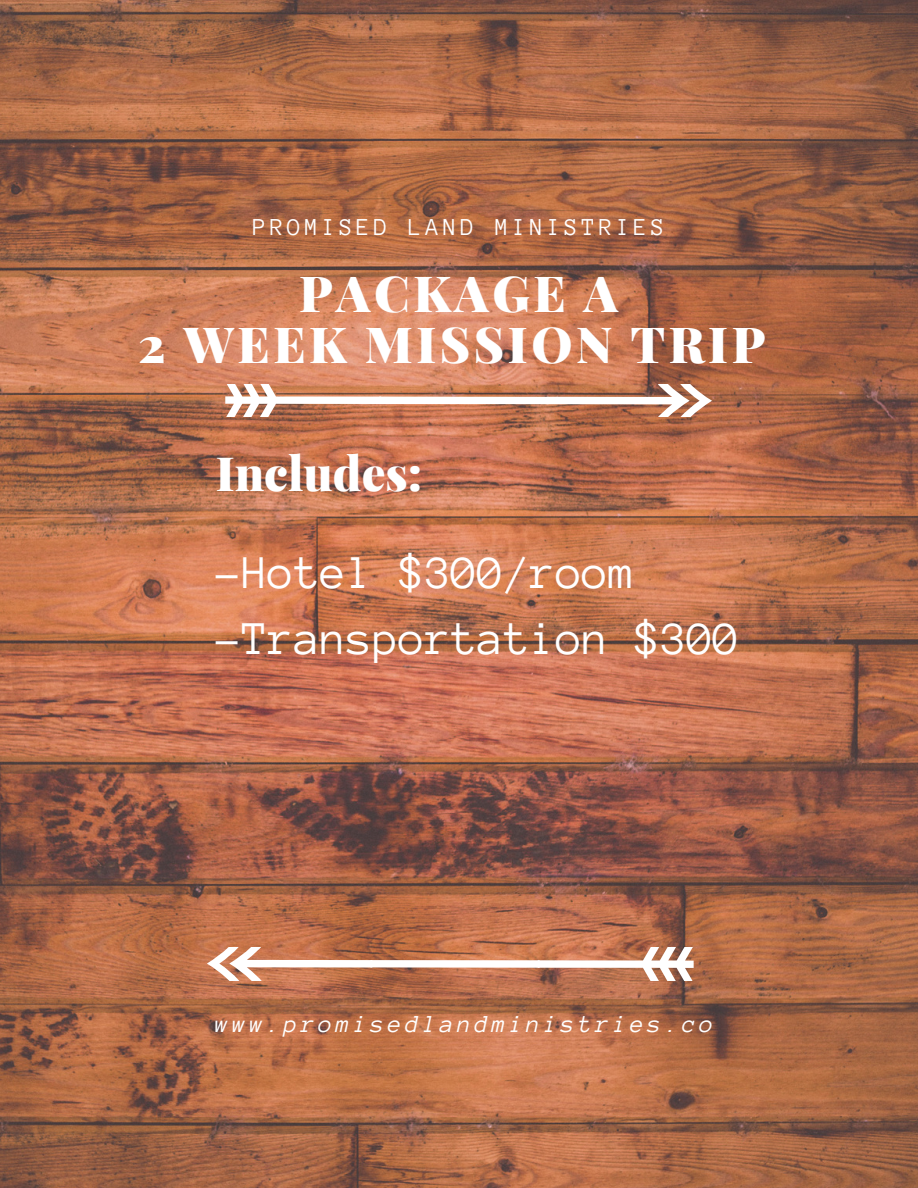
<style>
.page{position:relative;width:918px;height:1188px;background:#fff}
.page>*{position:absolute;margin:0;border:0;box-sizing:border-box;transform-origin:0 0}
.t1{font:900 49.8px/50.8px "Playfair Display";letter-spacing:.07em;color:#fff;text-align:center}
.t2{font:48px/66.3px "Anonymous Pro";color:#fff}
.t3{font:900 47.25px "Playfair Display";color:#fff}
.t4{font:italic 24.9px "Anonymous Pro";letter-spacing:.15em;color:#fff}
.t5{font:24.9px "Anonymous Pro";letter-spacing:.15em;color:#fff}
</style>
<div class="page">
<img style="left:0;top:0;width:918px;height:1188px">
<svg style="left:216px;top:384px;width:165px;height:33px"></svg>
<svg style="left:547px;top:384px;width:165px;height:33px"></svg>
<div style="left:379px;top:397px;width:170px;height:7px;background:#fff"></div>
<svg style="left:538px;top:947px;width:165px;height:33px"></svg>
<svg style="left:207px;top:947px;width:165px;height:33px"></svg>
<div style="left:370px;top:960px;width:170px;height:8px;background:#fff"></div>
<p class="t5" style="left:253px;top:214px;width:413px">PROMISED LAND MINISTRIES</p>
<p class="t1" style="left:138px;top:266px;width:629px">PACKAGE A<br>2 WEEK MISSION TRIP</p>
<p class="t3" style="left:216px;top:440px;width:208px">Includes:</p>
<p class="t2" style="left:216px;top:539px;width:525px">-Hotel $300/room -Transportation $300</p>
<p class="t4" style="left:215px;top:1012px;width:500px">www.promisedlandministries.co</p>
</div>
